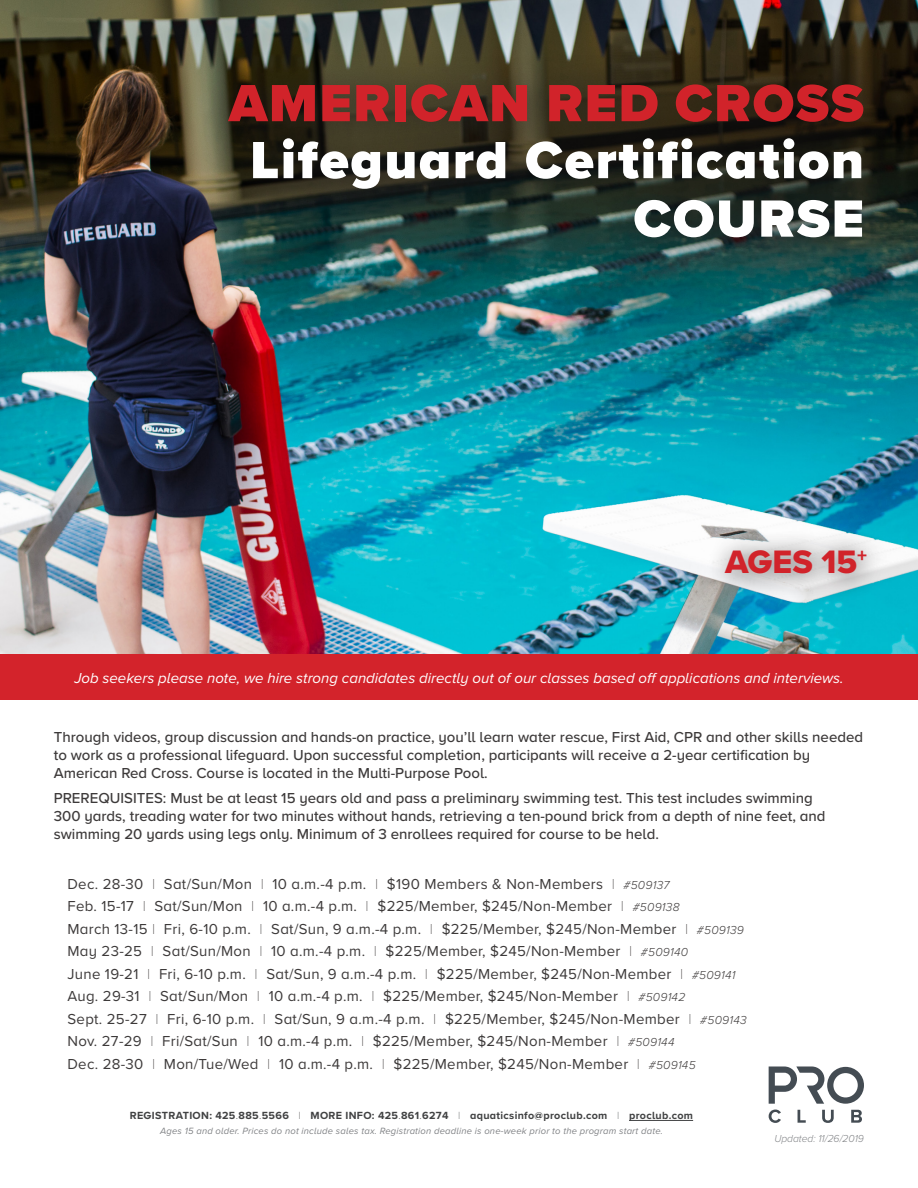
<style>
.page{position:relative;width:918px;height:1188px;background:#fff}
.page>*{position:absolute;margin:0;border:0;box-sizing:border-box;transform-origin:0 0}
.t1{font:900 54.3px "Proxima Nova A";letter-spacing:.03em;color:#fff}
.t2{font:900 54.3px "Proxima Nova A";letter-spacing:.03em;color:#d1232a}
.t3{font:33.6px "Proxima Nova A Extrabld";color:#d1232a}
.t4{font:15px "Proxima Nova A";letter-spacing:.02em;color:#3d3a3a}
.t5{font:500 15px/18px "Proxima Nova A";color:#3d3a3a}
.t6{font:italic 15px "Proxima Nova A";color:#fff}
.t7{font:700 10.8px "Proxima Nova A";letter-spacing:.03em;color:#414243}
.t8{font:italic 300 10.5px "Proxima Nova A";color:#808285}
.t9{font:italic 9.45px "Proxima Nova A";letter-spacing:.02em;color:#808285}
.s1{font-weight:100}
.s2{font-weight:300;font-style:italic;font-size:12px}
.s3{font-weight:300}
</style>
<div class="page">
<img style="left:0;top:0;width:918px;height:654px">
<div style="left:199px;top:53px;width:704px;height:225px;background:#231f20;opacity:.75"></div>
<div style="left:0;top:654px;width:918px;height:45px;background:#d3232b"></div>
<svg style="left:769px;top:1066px;width:95px;height:38px"></svg>
<svg style="left:769px;top:1110px;width:12px;height:13px"></svg>
<svg style="left:798px;top:1110px;width:8px;height:13px"></svg>
<svg style="left:822px;top:1110px;width:12px;height:13px"></svg>
<svg style="left:851px;top:1110px;width:11px;height:13px"></svg>
<hr style="left:629px;top:1120px;width:64px;height:1px;background:#414243">
<div style="left:707px;top:530px;width:182px;height:69px;background:#231f20;opacity:.75"></div>
<p class="t2" style="left:229px;top:63px;width:637px">AMERICAN RED CROSS</p>
<p class="t1" style="left:250px;top:120px;width:615px">Lifeguard Certification</p>
<p class="t1" style="left:633px;top:178px;width:232px">COURSE</p>
<p class="t3" style="left:725px;top:537px;width:144px">AGES 15<sup>+</sup></p>
<p class="t6" style="left:74px;top:667px;width:771px">Job seekers please note, we hire strong candidates directly out of our classes based off applications and interviews.</p>
<p class="t5" style="left:54px;top:728px;width:811px">Through videos, group discussion and hands-on practice, you’ll learn water rescue, First Aid, CPR and other skills needed to work as a professional lifeguard. Upon successful completion, participants will receive a 2-year certification by<br>American Red Cross. Course is located in the Multi-Purpose Pool.</p>
<p class="t5" style="left:54px;top:789px;width:773px">PREREQUISITES: Must be at least 15 years old and pass a preliminary swimming test. This test includes swimming<br>300 yards, treading water for two minutes without hands, retrieving a ten-pound brick from a depth of nine feet, and swimming 20 yards using legs only. Minimum of 3 enrollees required for course to be held.</p>
<p class="t4" style="left:68px;top:873px;width:604px">Dec. 28-30 <span class="s1">I</span> Sat/Sun/Mon <span class="s1">I</span> 10 a.m.-4 p.m. <span class="s1">I</span> $190 Members &amp; Non-Members <span class="s1">I</span> <span class="s2">#509137</span></p>
<p class="t4" style="left:68px;top:895px;width:614px">Feb. 15-17 <span class="s1">I</span> Sat/Sun/Mon <span class="s1">I</span> 10 a.m.-4 p.m. <span class="s1">I</span> $225/Member, $245/Non-Member <span class="s1">I</span> <span class="s2">#509138</span></p>
<p class="t4" style="left:68px;top:918px;width:678px">March 13-15 <span class="s1">I</span> Fri, 6-10 p.m. <span class="s1">I</span> Sat/Sun, 9 a.m.-4 p.m. <span class="s1">I</span> $225/Member, $245/Non-Member <span class="s1">I</span> <span class="s2">#509139</span></p>
<p class="t4" style="left:68px;top:940px;width:622px">May 23-25 <span class="s1">I</span> Sat/Sun/Mon <span class="s1">I</span> 10 a.m.-4 p.m. <span class="s1">I</span> $225/Member, $245/Non-Member <span class="s1">I</span> <span class="s2">#509140</span></p>
<p class="t4" style="left:68px;top:963px;width:670px">June 19-21 <span class="s1">I</span> Fri, 6-10 p.m. <span class="s1">I</span> Sat/Sun, 9 a.m.-4 p.m. <span class="s1">I</span> $225/Member, $245/Non-Member <span class="s1">I</span> <span class="s2">#509141</span></p>
<p class="t4" style="left:68px;top:985px;width:619px">Aug. 29-31 <span class="s1">I</span> Sat/Sun/Mon <span class="s1">I</span> 10 a.m.-4 p.m. <span class="s1">I</span> $225/Member, $245/Non-Member <span class="s1">I</span> <span class="s2">#509142</span></p>
<p class="t4" style="left:68px;top:1008px;width:681px">Sept. 25-27 <span class="s1">I</span> Fri, 6-10 p.m. <span class="s1">I</span> Sat/Sun, 9 a.m.-4 p.m. <span class="s1">I</span> $225/Member, $245/Non-Member <span class="s1">I</span> <span class="s2">#509143</span></p>
<p class="t4" style="left:68px;top:1030px;width:609px">Nov. 27-29 <span class="s1">I</span> Fri/Sat/Sun <span class="s1">I</span> 10 a.m.-4 p.m. <span class="s1">I</span> $225/Member, $245/Non-Member <span class="s1">I</span> <span class="s2">#509144</span></p>
<p class="t4" style="left:68px;top:1053px;width:630px">Dec. 28-30 <span class="s1">I</span> Mon/Tue/Wed <span class="s1">I</span> 10 a.m.-4 p.m. <span class="s1">I</span> $225/Member, $245/Non-Member <span class="s1">I</span> <span class="s2">#509145</span></p>
<p class="t7" style="left:130px;top:1107px;width:565px">REGISTRATION: 425<span class="s3">.</span>885<span class="s3">.</span>5566 <span class="s1">I</span> MORE INFO: 425<span class="s3">.</span>861<span class="s3">.</span>6274 <span class="s1">I</span> aquaticsinfo@proclub.com <span class="s1">I</span> proclub.com</p>
<p class="t9" style="left:160px;top:1124px;width:504px">Ages 15 and older. Prices do not include sales tax. Registration deadline is one-week prior to the program start date.</p>
<p class="t8" style="left:774px;top:1131px;width:91px">Updated: 11/26/2019</p>
</div>
